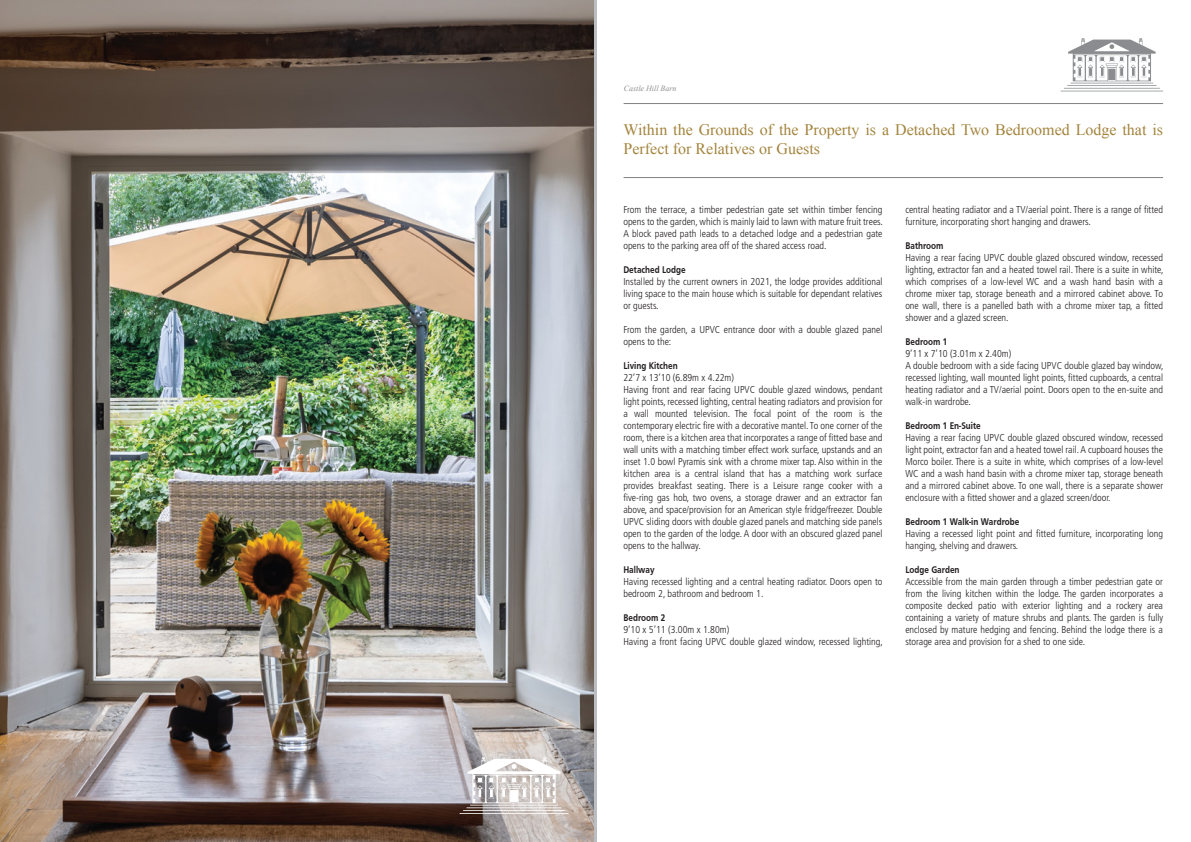
<style>
.page{position:relative;width:1191px;height:842px;background:#fff}
.page>*{position:absolute;margin:0;border:0;box-sizing:border-box;transform-origin:0 0}
.t1{font:16px/19.2px "Times New Roman";color:#a4843d}
.t2{font:300 condensed 10px/12px "Frutiger LT Std";color:#231f20}
.t3{font:700 10px "Frutiger Cnd";color:#231f20}
.t4{font:italic 8px "Times New Roman";color:#8a8c8f}
</style>
<div class="page">
<img style="left:0;top:0;width:594px;height:842px">
<hr style="left:594px;top:0;width:3px;height:842px;background:#bbbdc0">
<hr style="left:623px;top:103px;width:540px;height:1px;background:#808285">
<hr style="left:623px;top:177px;width:540px;height:1px;background:#808285">
<svg style="left:1060px;top:38px;width:103px;height:53px"></svg>
<svg style="left:459px;top:757px;width:109px;height:57px"></svg>
<p class="t4" style="left:623px;top:83px;width:54px">Castle Hill Barn</p>
<h1 class="t1" style="left:623px;top:120px;width:541px">Within the Grounds of the Property is a Detached Two Bedroomed Lodge that is<br>Perfect for Relatives or Guests</h1>
<p class="t2" style="left:623px;top:204px;width:261px;text-align:justify">From the terrace, a timber pedestrian gate set within timber fencing opens to the garden, which is mainly laid to lawn with mature fruit trees.<br>A block paved path leads to a detached lodge and a pedestrian gate opens to the parking area off of the shared access road.</p>
<p class="t3" style="left:623px;top:264px;width:64px">Detached Lodge</p>
<p class="t2" style="left:623px;top:276px;width:261px;text-align:justify">Installed by the current owners in 2021, the lodge provides additional living space to the main house which is suitable for dependant relatives or guests.</p>
<p class="t2" style="left:623px;top:324px;width:260px">From the garden, a UPVC entrance door with a double glazed panel opens to the:</p>
<p class="t3" style="left:623px;top:360px;width:56px">Living Kitchen</p>
<p class="t2" style="left:623px;top:372px;width:261px">22’7 x 13’10 (6.89m x 4.22m)<br>Having front and rear facing UPVC double glazed windows, pendant light points, recessed lighting, central heating radiators and provision for a wall mounted television. The focal point of the room is the contemporary electric fire with a decorative mantel. To one corner of the room, there is a kitchen area that incorporates a range of fitted base and wall units with a matching timber effect work surface, upstands and an inset 1.0 bowl Pyramis sink with a chrome mixer tap. Also within in the kitchen area is a central island that has a matching work surface provides breakfast seating. There is a Leisure range cooker with a five-ring gas hob, two ovens, a storage drawer and an extractor fan above, and space/provision for an American style fridge/freezer. Double UPVC sliding doors with double glazed panels and matching side panels open to the garden of the lodge. A door with an obscured glazed panel opens to the hallway.</p>
<p class="t3" style="left:623px;top:564px;width:33px">Hallway</p>
<p class="t2" style="left:623px;top:576px;width:260px">Having recessed lighting and a central heating radiator. Doors open to bedroom 2, bathroom and bedroom 1.</p>
<p class="t3" style="left:623px;top:612px;width:44px">Bedroom 2</p>
<p class="t2" style="left:623px;top:624px;width:261px">9’10 x 5’11 (3.00m x 1.80m)<br>Having a front facing UPVC double glazed window, recessed lighting,</p>
<p class="t2" style="left:905px;top:204px;width:259px">central heating radiator and a TV/aerial point. There is a range of fitted furniture, incorporating short hanging and drawers.</p>
<p class="t3" style="left:905px;top:240px;width:40px">Bathroom</p>
<p class="t2" style="left:905px;top:252px;width:260px;text-align:justify">Having a rear facing UPVC double glazed obscured window, recessed lighting, extractor fan and a heated towel rail. There is a suite in white, which comprises of a low-level WC and a wash hand basin with a chrome mixer tap, storage beneath and a mirrored cabinet above. To one wall, there is a panelled bath with a chrome mixer tap, a fitted shower and a glazed screen.</p>
<p class="t3" style="left:905px;top:336px;width:44px">Bedroom 1</p>
<p class="t2" style="left:905px;top:348px;width:260px">9’11 x 7’10 (3.01m x 2.40m)<br>A double bedroom with a side facing UPVC double glazed bay window, recessed lighting, wall mounted light points, fitted cupboards, a central heating radiator and a TV/aerial point. Doors open to the en-suite and walk-in wardrobe.</p>
<p class="t3" style="left:905px;top:420px;width:77px">Bedroom 1 En-Suite</p>
<p class="t2" style="left:905px;top:432px;width:259px;text-align:justify">Having a rear facing UPVC double glazed obscured window, recessed light point, extractor fan and a heated towel rail. A cupboard houses the Morco boiler. There is a suite in white, which comprises of a low-level WC and a wash hand basin with a chrome mixer tap, storage beneath and a mirrored cabinet above. To one wall, there is a separate shower enclosure with a fitted shower and a glazed screen/door.</p>
<p class="t3" style="left:905px;top:516px;width:116px">Bedroom 1 Walk-in Wardrobe</p>
<p class="t2" style="left:905px;top:528px;width:259px">Having a recessed light point and fitted furniture, incorporating long hanging, shelving and drawers.</p>
<p class="t3" style="left:905px;top:564px;width:56px">Lodge Garden</p>
<p class="t2" style="left:905px;top:576px;width:259px;text-align:justify">Accessible from the main garden through a timber pedestrian gate or from the living kitchen within the lodge. The garden incorporates a composite decked patio with exterior lighting and a rockery area containing a variety of mature shrubs and plants. The garden is fully enclosed by mature hedging and fencing. Behind the lodge there is a storage area and provision for a shed to one side.</p>
</div>
